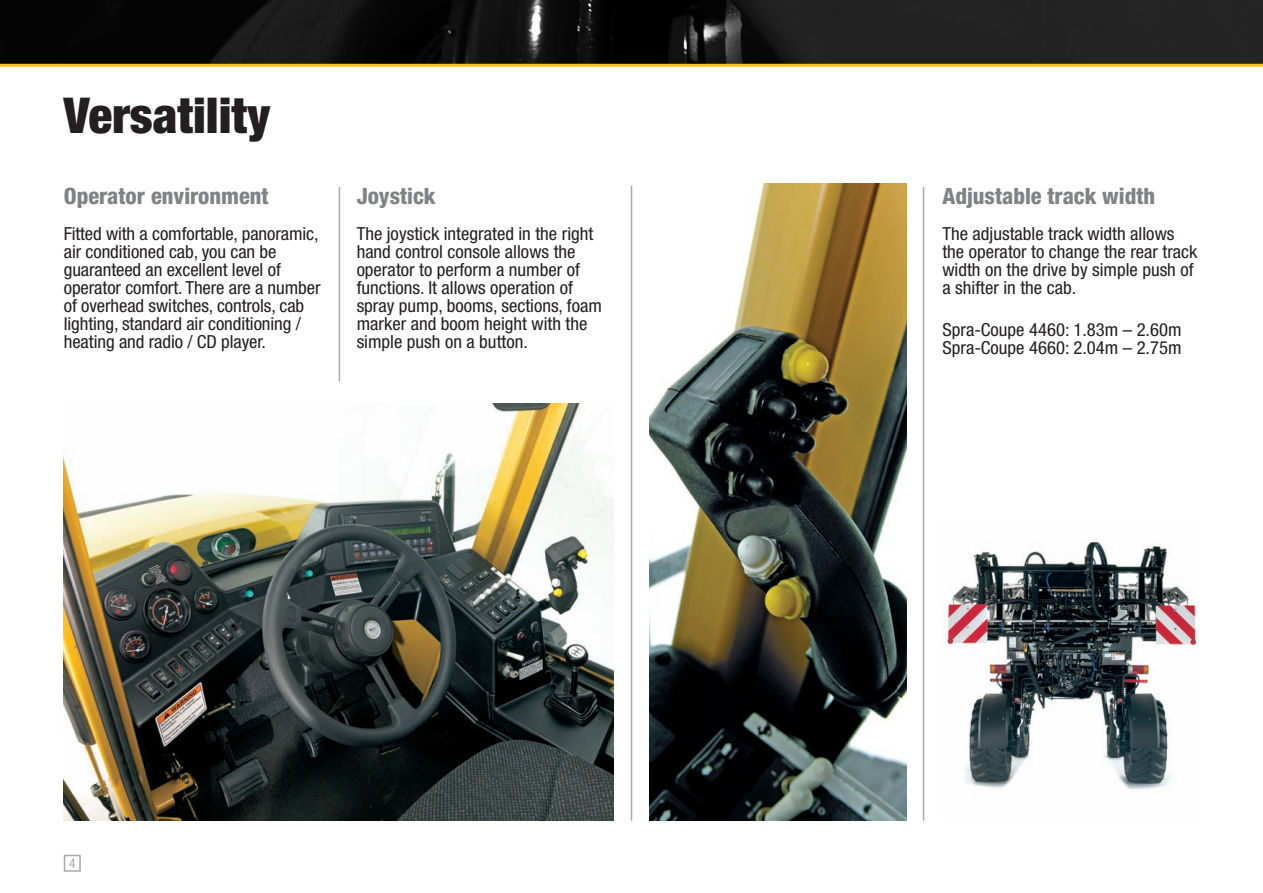
<style>
.page{position:relative;width:1263px;height:893px;background:#fff}
.page>*{position:absolute;margin:0;border:0;box-sizing:border-box;transform-origin:0 0}
.Page_Headline{font:900 condensed 49.5px "Helvetica Neue LT Std";color:#231f20}
.Grey_Sub_Header{font:800 condensed 22.5px "Helvetica Neue LT Std";color:#808285}
.Body_Copy{font:condensed 18px/18px "Helvetica Neue LT Std";color:#231f20;scale:1.04 1}
.t1{font:condensed 13.5px "Helvetica Neue LT Std";color:#a8a9ad}
</style>
<div class="page">
<img style="left:0;top:0;width:1263px;height:64px">
<hr style="left:0;top:64px;width:1263px;height:3px;background:#fec422">
<div style="left:64px;top:855px;width:17px;height:17px;border:2px solid #a8a9ad"></div>
<hr style="left:339px;top:187px;width:1px;height:194px;background:#a8a9ad">
<hr style="left:631px;top:186px;width:1px;height:635px;background:#a8a9ad">
<hr style="left:923px;top:187px;width:1px;height:634px;background:#a8a9ad">
<img style="left:64px;top:404px;width:549px;height:417px">
<img style="left:946px;top:542px;width:251px;height:248px">
<img style="left:649px;top:183px;width:257px;height:638px">
<p class="Page_Headline" style="left:64px;top:85px;width:208px">Versatility</p>
<p class="Grey_Sub_Header" style="left:64px;top:182px;width:206px">Operator environment</p>
<p class="Body_Copy" style="left:64px;top:225px;width:248px">Fitted with a comfortable, panoramic, air conditioned cab, you can be guaranteed an excellent level of operator comfort. There are a number of overhead switches, controls, cab lighting, standard air conditioning / heating and radio / CD player.</p>
<p class="Grey_Sub_Header" style="left:357px;top:182px;width:80px">Joystick</p>
<p class="Body_Copy" style="left:357px;top:225px;width:237px">The joystick integrated in the right hand control console allows the operator to perform a number of functions. It allows operation of spray pump, booms, sections, foam marker and boom height with the simple push on a button.</p>
<p class="t1" style="left:69px;top:855px;width:8px">4</p>
<p class="Grey_Sub_Header" style="left:942px;top:182px;width:214px">Adjustable track width</p>
<p class="Body_Copy" style="left:942px;top:225px;width:247px">The adjustable track width allows the operator to change the rear track width on the drive by simple push of a shifter in the cab.</p>
<p class="Body_Copy" style="left:942px;top:321px;width:231px">Spra-Coupe 4460: 1.83m – 2.60m</p>
<p class="Body_Copy" style="left:942px;top:339px;width:231px">Spra-Coupe 4660: 2.04m – 2.75m</p>
</div>
